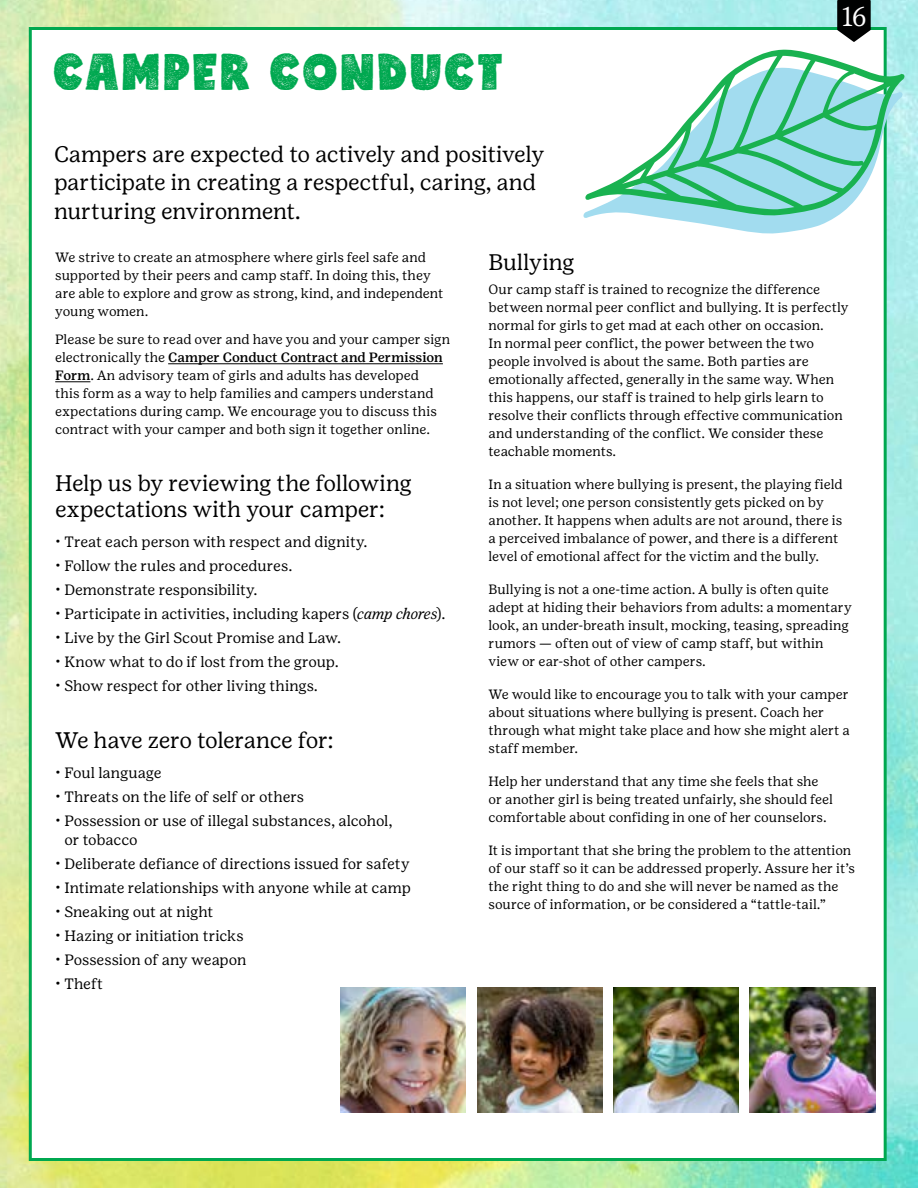
<style>
.page{position:relative;width:918px;height:1188px;background:#fff}
.page>*{position:absolute;margin:0;border:0;box-sizing:border-box;transform-origin:0 0}
.t1{font:48px "Candytexture";letter-spacing:.07em;color:#00a850}
.t2{font:300 27px "Girl Scout Display";color:#fff}
.t3{font:22.5px/28.5px "Girl Scout Text";letter-spacing:-.015em;color:#000}
.t4{font:15px/19.5px "Girl Scout Text";letter-spacing:-.005em;color:#000}
.t5{font:13.5px/18px "Girl Scout Text";color:#000}
.s1{font-weight:500}
.s2{font-style:italic}
</style>
<div class="page">
<img style="left:0;top:0;width:918px;height:1188px">
<div style="left:29px;top:27px;width:858px;height:1134px;background:#fff;border:3px solid #00a850"></div>
<hr style="left:168px;top:363px;width:275px;height:1px;background:#000">
<hr style="left:55px;top:381px;width:35px;height:1px;background:#000">
<img style="left:341px;top:987px;width:125px;height:125px">
<img style="left:613px;top:987px;width:126px;height:125px">
<img style="left:477px;top:987px;width:125px;height:125px">
<img style="left:750px;top:987px;width:125px;height:125px">
<svg style="left:583px;top:213px;width:320px;height:21px"></svg>
<svg style="left:585px;top:49px;width:320px;height:167px"></svg>
<svg style="left:837px;top:0;width:34px;height:42px"></svg>
<h1 class="t1" style="left:54px;top:51px;width:451px">CAMPER CONDUCT</h1>
<h2 class="t2" style="left:842px;top:0;width:26px">16</h2>
<h3 class="t3" style="left:54px;top:139px;width:492px">Campers are expected to actively and positively participate in creating a respectful, caring, and nurturing environment.</h3>
<p class="t5" style="left:55px;top:248px;width:390px">We strive to create an atmosphere where girls feel safe and supported by their peers and camp staff. In doing this, they are able to explore and grow as strong, kind, and independent young women.</p>
<p class="t5" style="left:55px;top:330px;width:396px">Please be sure to read over and have you and your camper sign electronically the <span class="s1">Camper Conduct Contract and Permission Form</span>. An advisory team of girls and adults has developed<br>this form as a way to help families and campers understand expectations during camp. We encourage you to discuss this contract with your camper and both sign it together online.</p>
<h3 class="t3" style="left:55px;top:470px;width:358px;line-height:25.5px">Help us by reviewing the following expectations with your camper:</h3>
<p class="t4" style="left:55px;top:532px;width:314px">• Treat each person with respect and dignity.</p>
<p class="t4" style="left:55px;top:556px;width:239px">• Follow the rules and procedures.</p>
<p class="t4" style="left:55px;top:580px;width:204px">• Demonstrate responsibility.</p>
<p class="t4" style="left:55px;top:604px;width:392px">• Participate in activities, including kapers (<span class="s2">camp chores</span>).</p>
<p class="t4" style="left:55px;top:628px;width:287px">• Live by the Girl Scout Promise and Law.</p>
<p class="t4" style="left:55px;top:652px;width:285px">• Know what to do if lost from the group.</p>
<p class="t4" style="left:55px;top:676px;width:264px">• Show respect for other living things.</p>
<h3 class="t3" style="left:55px;top:725px;width:280px">We have zero tolerance for:</h3>
<p class="t4" style="left:55px;top:763px;width:108px">• Foul language</p>
<p class="t4" style="left:55px;top:787px;width:250px">• Threats on the life of self or others</p>
<p class="t4" style="left:64px;top:811px;width:330px;text-indent:-9px">• Possession or use of illegal substances, alcohol, or tobacco</p>
<p class="t4" style="left:55px;top:854px;width:356px">• Deliberate defiance of directions issued for safety</p>
<p class="t4" style="left:55px;top:878px;width:357px">• Intimate relationships with anyone while at camp</p>
<p class="t4" style="left:55px;top:902px;width:160px">• Sneaking out at night</p>
<p class="t4" style="left:55px;top:926px;width:190px">• Hazing or initiation tricks</p>
<p class="t4" style="left:55px;top:950px;width:193px">• Possession of any weapon</p>
<p class="t4" style="left:55px;top:974px;width:49px">• Theft</p>
<h3 class="t3" style="left:489px;top:248px;width:88px">Bullying</h3>
<p class="t5" style="left:489px;top:280px;width:362px">Our camp staff is trained to recognize the difference between normal peer conflict and bullying. It is perfectly normal for girls to get mad at each other on occasion.<br>In normal peer conflict, the power between the two people involved is about the same. Both parties are emotionally affected, generally in the same way. When this happens, our staff is trained to help girls learn to resolve their conflicts through effective communication and understanding of the conflict. We consider these teachable moments.</p>
<p class="t5" style="left:489px;top:475px;width:356px">In a situation where bullying is present, the playing field is not level; one person consistently gets picked on by another. It happens when adults are not around, there is a perceived imbalance of power, and there is a different level of emotional affect for the victim and the bully.</p>
<p class="t5" style="left:489px;top:580px;width:365px">Bullying is not a one-time action. A bully is often quite adept at hiding their behaviors from adults: a momentary look, an under-breath insult, mocking, teasing, spreading rumors — often out of view of camp staff, but within view or ear-shot of other campers.</p>
<p class="t5" style="left:489px;top:685px;width:363px">We would like to encourage you to talk with your camper about situations where bullying is present. Coach her through what might take place and how she might alert a staff member.</p>
<p class="t5" style="left:489px;top:772px;width:346px">Help her understand that any time she feels that she or another girl is being treated unfairly, she should feel comfortable about confiding in one of her counselors.</p>
<p class="t5" style="left:489px;top:841px;width:368px">It is important that she bring the problem to the attention of our staff so it can be addressed properly. Assure her it’s the right thing to do and she will never be named as the source of information, or be considered a “tattle-tail.”</p>
</div>
